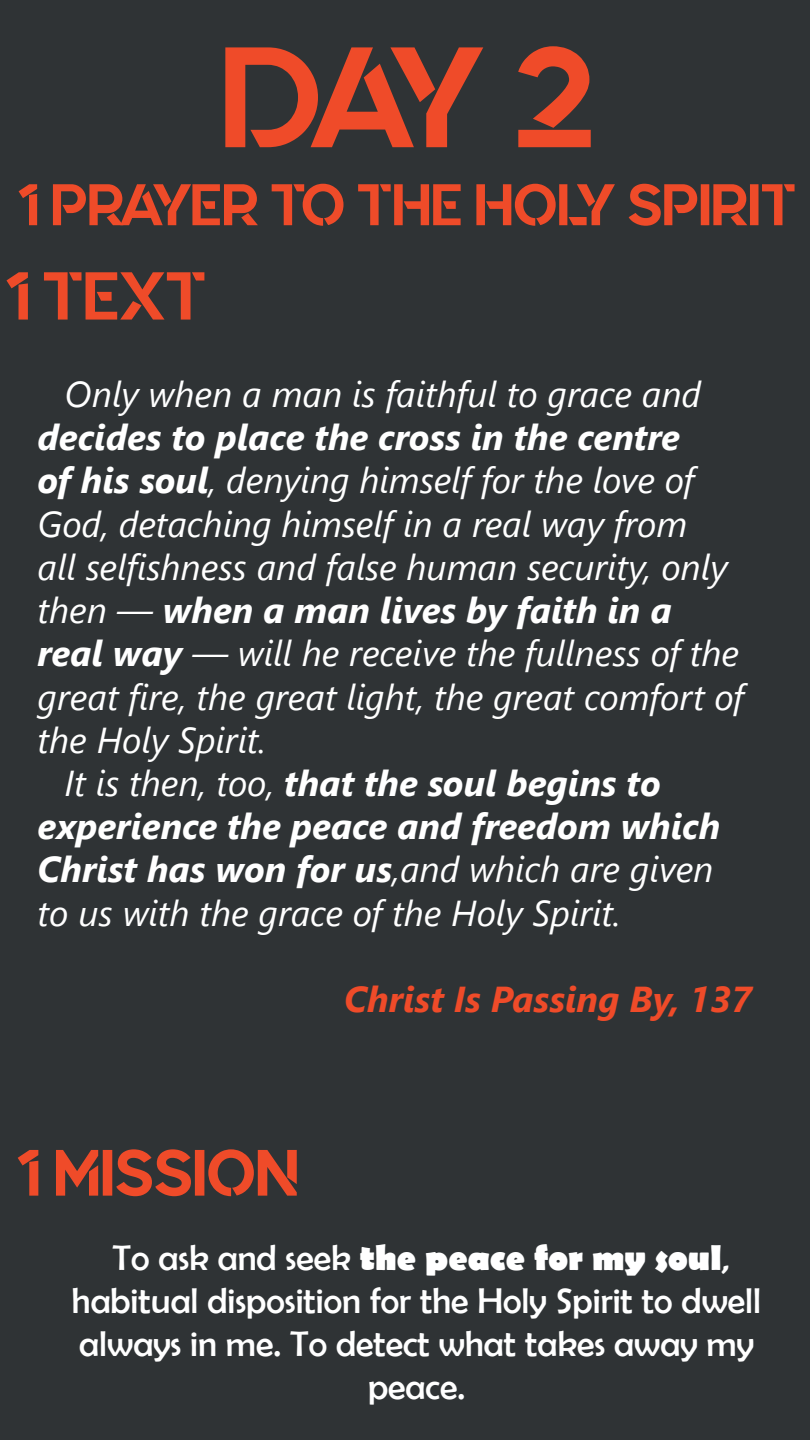
<style>
.page{position:relative;width:810px;height:1440px;background:#fff}
.page>*{position:absolute;margin:0;border:0;box-sizing:border-box;transform-origin:0 0}
.t1{font:142.5px "Quantify";color:#ef4b29}
.t2{font:67.5px "Quantify";color:#ef4b29}
.t3{font:65.25px "Quantify";color:#ef4b29}
.t4{font:58.5px "Quantify";color:#ef4b29}
.t5{font:italic 36px/43.2px "Segoe UI";color:#fff}
.t6{font:italic 700 36px/43.2px "Segoe UI";color:#fff}
.t7{font:36px/43.2px "Berlin Sans FB";color:#fff;text-align:center}
.t8{font:italic 700 36px "Segoe UI";color:#ef4b29}
.s1{font-weight:700}
.s2{font-weight:400}
</style>
<div class="page">
<div style="left:0;top:0;width:810px;height:1439px;background:#2f3335"></div>
<p class="t1" style="left:220px;top:17px;width:373px">DAY 2</p>
<p class="t4" style="left:17px;top:172px;width:781px">1 PRAYER TO THE HOLY SPIRIT</p>
<p class="t2" style="left:4px;top:258px;width:203px">1 TEXT</p>
<p class="t5" style="left:38px;top:367px;width:708px;text-indent:27px">Only when a man is faithful to grace and <span class="s1">decides to place the cross in the centre<br>of his soul</span>, denying himself for the love of God, detaching himself in a real way from<br>all selfishness and false human security, only then — <span class="s1">when a man lives by faith in a real way</span> — will he receive the fullness of the great fire, the great light, the great comfort of the Holy Spirit.</p>
<p class="t6" style="left:38px;top:756px;width:684px;text-indent:27px"><span class="s2">It is then, too,</span> that the soul begins to experience the peace and freedom which Christ has won for us<span class="s2">,and which are given to us with the grace of the Holy Spirit.</span></p>
<p class="t8" style="left:344px;top:965px;width:409px">Christ Is Passing By, 137</p>
<p class="t3" style="left:15px;top:1135px;width:285px">1 MISSION</p>
<p class="t7" style="left:72px;top:1235px;width:691px">To ask and seek <span class="s1">the peace for my soul</span>, habitual disposition for the Holy Spirit to dwell always in me. To detect what takes away my peace.</p>
</div>
